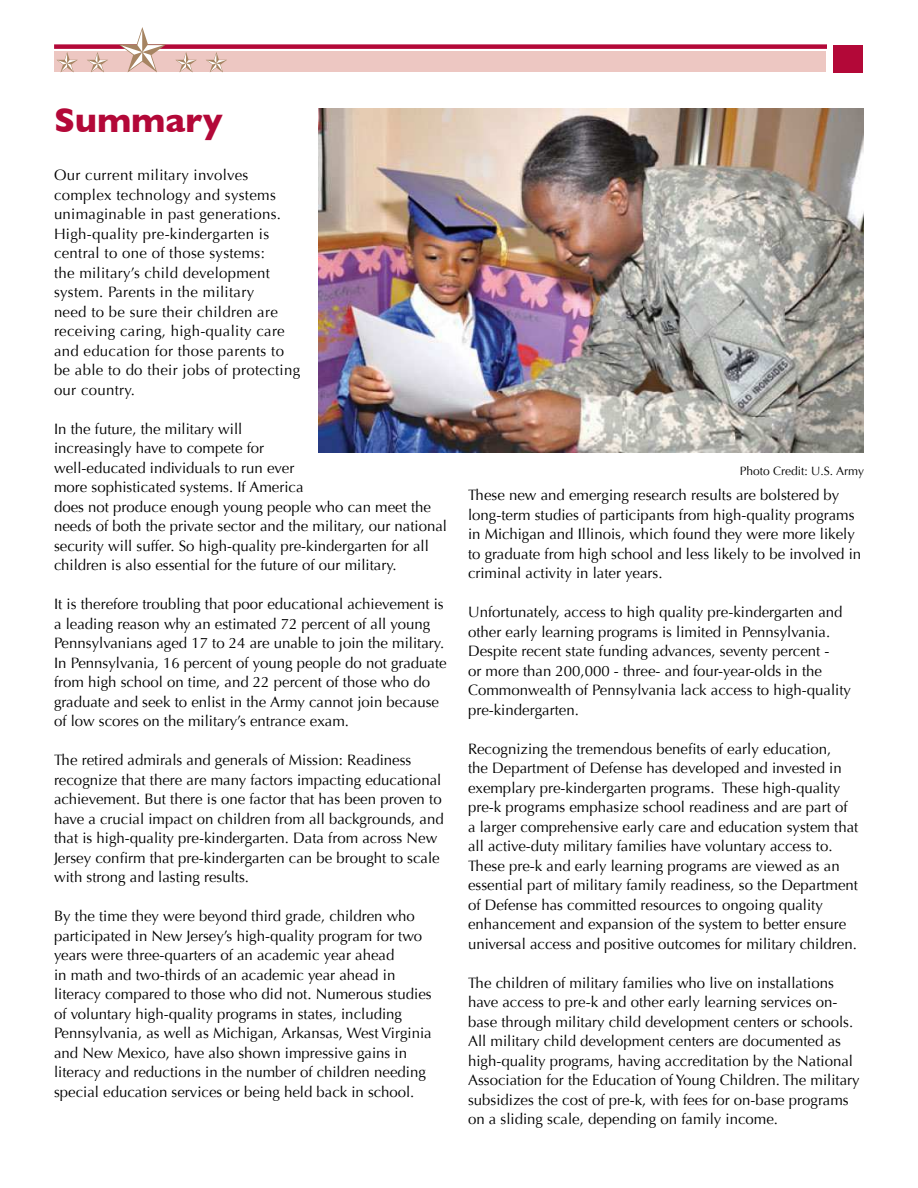
<style>
.page{position:relative;width:918px;height:1188px;background:#fff}
.page>*{position:absolute;margin:0;border:0;box-sizing:border-box;transform-origin:0 0}
.t1{font:700 34.5px "Gill Sans";color:#b30838}
.t2{font:15px/19.5px "Optima";color:#000}
.t3{font:15px/19.5px "Optima";letter-spacing:.02em;color:#000}
.t4{font:12px "Optima";color:#000}
</style>
<div class="page">
<div style="left:833px;top:45px;width:30px;height:27px;background:#b30838"></div>
<div style="left:54px;top:44px;width:772px;height:5px;background:#b30838"></div>
<div style="left:55px;top:51px;width:771px;height:21px;background:#edc7c2"></div>
<svg style="left:118px;top:27px;width:48px;height:45px"></svg>
<svg style="left:87px;top:52px;width:21px;height:20px"></svg>
<svg style="left:57px;top:52px;width:21px;height:20px"></svg>
<svg style="left:206px;top:52px;width:21px;height:20px"></svg>
<svg style="left:175px;top:52px;width:22px;height:20px"></svg>
<img style="left:318px;top:109px;width:546px;height:343px">
<h1 class="t1" style="left:54px;top:106px;width:170px">Summary</h1>
<p class="t3" style="left:54px;top:166px;width:248px">Our current military involves complex technology and systems unimaginable in past generations.<br>High-quality pre-kindergarten is central to one of those systems:<br>the military’s child development system. Parents in the military<br>need to be sure their children are receiving caring, high-quality care and education for those parents to be able to do their jobs of protecting our country.</p>
<p class="t2" style="left:54px;top:419px;width:395px">In the future, the military will<br>increasingly have to compete for<br>well-educated individuals to run ever<br>more sophisticated systems. If America<br>does not produce enough young people who can meet the needs of both the private sector and the military, our national security will suffer. So high-quality pre-kindergarten for all children is also essential for the future of our military.</p>
<p class="t2" style="left:54px;top:595px;width:394px">It is therefore troubling that poor educational achievement is a leading reason why an estimated 72 percent of all young Pennsylvanians aged 17 to 24 are unable to join the military.<br>In Pennsylvania, 16 percent of young people do not graduate from high school on time, and 22 percent of those who do graduate and seek to enlist in the Army cannot join because of low scores on the military’s entrance exam.</p>
<p class="t2" style="left:54px;top:751px;width:391px">The retired admirals and generals of Mission: Readiness recognize that there are many factors impacting educational achievement. But there is one factor that has been proven to have a crucial impact on children from all backgrounds, and that is high-quality pre-kindergarten. Data from across New Jersey conirm that pre-kindergarten can be brought to scale with strong and lasting results.</p>
<p class="t2" style="left:54px;top:907px;width:379px">By the time they were beyond third grade, children who participated in New Jersey’s high-quality program for two years were three-quarters of an academic year ahead<br>in math and two-thirds of an academic year ahead in literacy compared to those who did not. Numerous studies of voluntary high-quality programs in states, including Pennsylvania, as well as Michigan, Arkansas, West Virginia and New Mexico, have also shown impressive gains in literacy and reductions in the number of children needing special education services or being held back in school.</p>
<p class="t4" style="left:740px;top:464px;width:126px">Photo Credit: U.S. Army</p>
<p class="t2" style="left:468px;top:486px;width:395px">These new and emerging research results are bolstered by long-term studies of participants from high-quality programs in Michigan and Illinois, which found they were more likely to graduate from high school and less likely to be involved in criminal activity in later years.</p>
<p class="t2" style="left:468px;top:603px;width:385px">Unfortunately, access to high quality pre-kindergarten and other early learning programs is limited in Pennsylvania.<br>Despite recent state funding advances, seventy percent -<br>or more than 200,000 - three- and four-year-olds in the Commonwealth of Pennsylvania lack access to high-quality pre-kindergarten.</p>
<p class="t2" style="left:468px;top:739px;width:392px">Recognizing the tremendous beneits of early education,<br>the Department of Defense has developed and invested in exemplary pre-kindergarten programs. These high-quality pre-k programs emphasize school readiness and are part of a larger comprehensive early care and education system that all active-duty military families have voluntary access to.<br>These pre-k and early learning programs are viewed as an essential part of military family readiness, so the Department of Defense has committed resources to ongoing quality enhancement and expansion of the system to better ensure universal access and positive outcomes for military children.</p>
<p class="t2" style="left:468px;top:973px;width:393px">The children of military families who live on installations have access to pre-k and other early learning services on&shy;base through military child development centers or schools.<br>All military child development centers are documented as high-quality programs, having accreditation by the National Association for the Education of Young Children. The military subsidizes the cost of pre-k, with fees for on-base programs on a sliding scale, depending on family income.</p>
</div>
